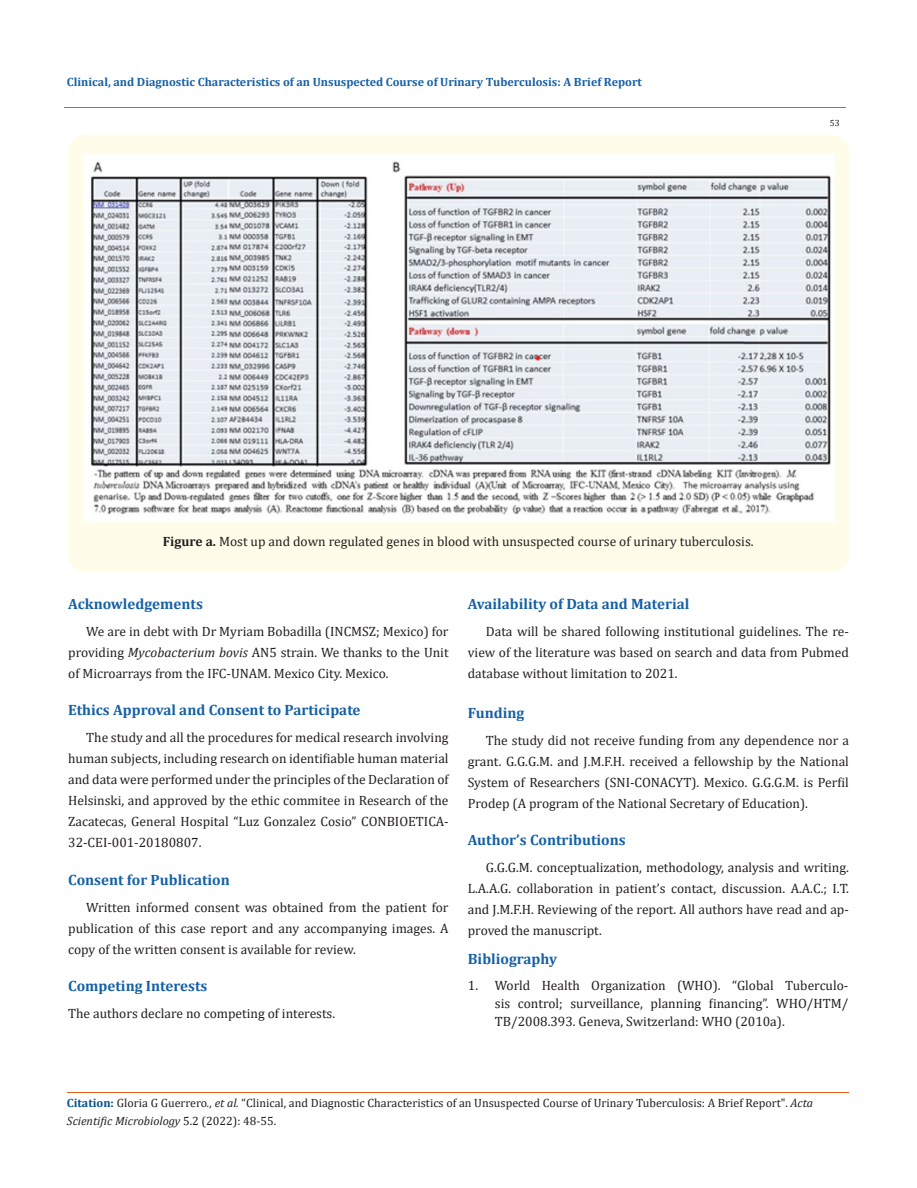
<style>
.page{position:relative;width:917px;height:1188px;background:#fff}
.page>*{position:absolute;margin:0;border:0;box-sizing:border-box;transform-origin:0 0}
.t1{font:700 15px "Cambria";color:#1560a6}
.t2{font:13.5px/21px "Cambria";color:#231f20;text-align:justify}
.t3{font:12px/18px "Cambria";color:#231f20}
.t4{font:700 12px "Cambria";color:#1560a6}
.t5{font:9px "Cambria";color:#231f20}
.s1{font-weight:700}
.s2{font-style:italic}
.s3{font-weight:700;color:#035089}
</style>
<div class="page">
<hr style="left:64px;top:108px;width:781px;height:1px;background:#e05d1a">
<hr style="left:67px;top:1092px;width:781px;height:1px;background:#e05d1a">
<div style="left:68px;top:135px;width:781px;height:437px;background:#fffde9;border-radius:18px"></div>
<img style="left:83px;top:155px;width:751px;height:367px">
<p class="t4" style="left:67px;top:73px;width:576px">Clinical, and Diagnostic Characteristics of an Unsuspected Course of Urinary Tuberculosis: A Brief Report</p>
<p class="t5" style="left:829px;top:118px;width:11px">53</p>
<p class="t2" style="left:163px;top:531px;width:592px"><span class="s1">Figure a.</span> Most up and down regulated genes in blood with unsuspected course of urinary tuberculosis.</p>
<p class="t1" style="left:68px;top:593px;width:136px">Acknowledgements</p>
<p class="t2" style="left:68px;top:621px;width:382px;text-indent:18px">We are in debt with Dr Myriam Bobadilla (INCMSZ; Mexico) for providing <span class="s2">Mycobacterium bovis</span> AN5 strain. We thanks to the Unit of Microarrays from the IFC-UNAM. Mexico City. Mexico.</p>
<p class="t1" style="left:68px;top:700px;width:294px">Ethics Approval and Consent to Participate</p>
<p class="t2" style="left:68px;top:727px;width:382px;text-indent:18px">The study and all the procedures for medical research involving human subjects, including research on identifiable human material and data were performed under the principles of the Declaration of Helsinski, and approved by the ethic commitee in Research of the Zacatecas, General Hospital “Luz Gonzalez Cosio” CONBIOETICA-32-CEI-001-20180807.</p>
<p class="t1" style="left:68px;top:869px;width:163px">Consent for Publication</p>
<p class="t2" style="left:68px;top:897px;width:382px;text-indent:18px">Written informed consent was obtained from the patient for publication of this case report and any accompanying images. A copy of the written consent is available for review.</p>
<p class="t1" style="left:68px;top:976px;width:141px">Competing Interests</p>
<p class="t2" style="left:68px;top:1003px;width:268px">The authors declare no competing of interests.</p>
<p class="t1" style="left:468px;top:593px;width:223px">Availability of Data and Material</p>
<p class="t2" style="left:468px;top:621px;width:382px;text-indent:18px">Data will be shared following institutional guidelines. The re&shy;view of the literature was based on search and data from Pubmed database without limitation to 2021.</p>
<p class="t1" style="left:468px;top:702px;width:58px">Funding</p>
<p class="t2" style="left:468px;top:730px;width:382px;text-indent:18px">The study did not receive funding from any dependence nor a grant. G.G.G.M. and J.M.F.H. received a fellowship by the National System of Researchers (SNI-CONACYT). Mexico. G.G.G.M. is Perfil Prodep (A program of the National Secretary of Education).</p>
<p class="t1" style="left:468px;top:830px;width:159px">Author’s Contributions</p>
<p class="t2" style="left:468px;top:857px;width:382px;text-indent:18px">G.G.G.M. conceptualization, methodology, analysis and writing.<br>L.A.A.G. collaboration in patient’s contact, discussion. A.A.C.; I.T. and J.M.F.H. Reviewing of the report. All authors have read and ap&shy;proved the manuscript.</p>
<p class="t1" style="left:468px;top:949px;width:91px">Bibliography</p>
<p class="t2" style="left:495px;top:976px;width:355px;line-height:18px;text-indent:-27px">1. World Health Organization (WHO). “Global Tuberculo&shy;sis control; surveillance, planning financing”. WHO/HTM/ TB/2008.393. Geneva, Switzerland: WHO (2010a).</p>
<p class="t3" style="left:67px;top:1094px;width:747px"><span class="s3">Citation:</span> Gloria G Guerrero<span class="s2">., et al.</span> “Clinical, and Diagnostic Characteristics of an Unsuspected Course of Urinary Tuberculosis: A Brief Report". <span class="s2">Acta<br>Scientific Microbiology</span> 5.2 (2022): 48-55.</p>
</div>
